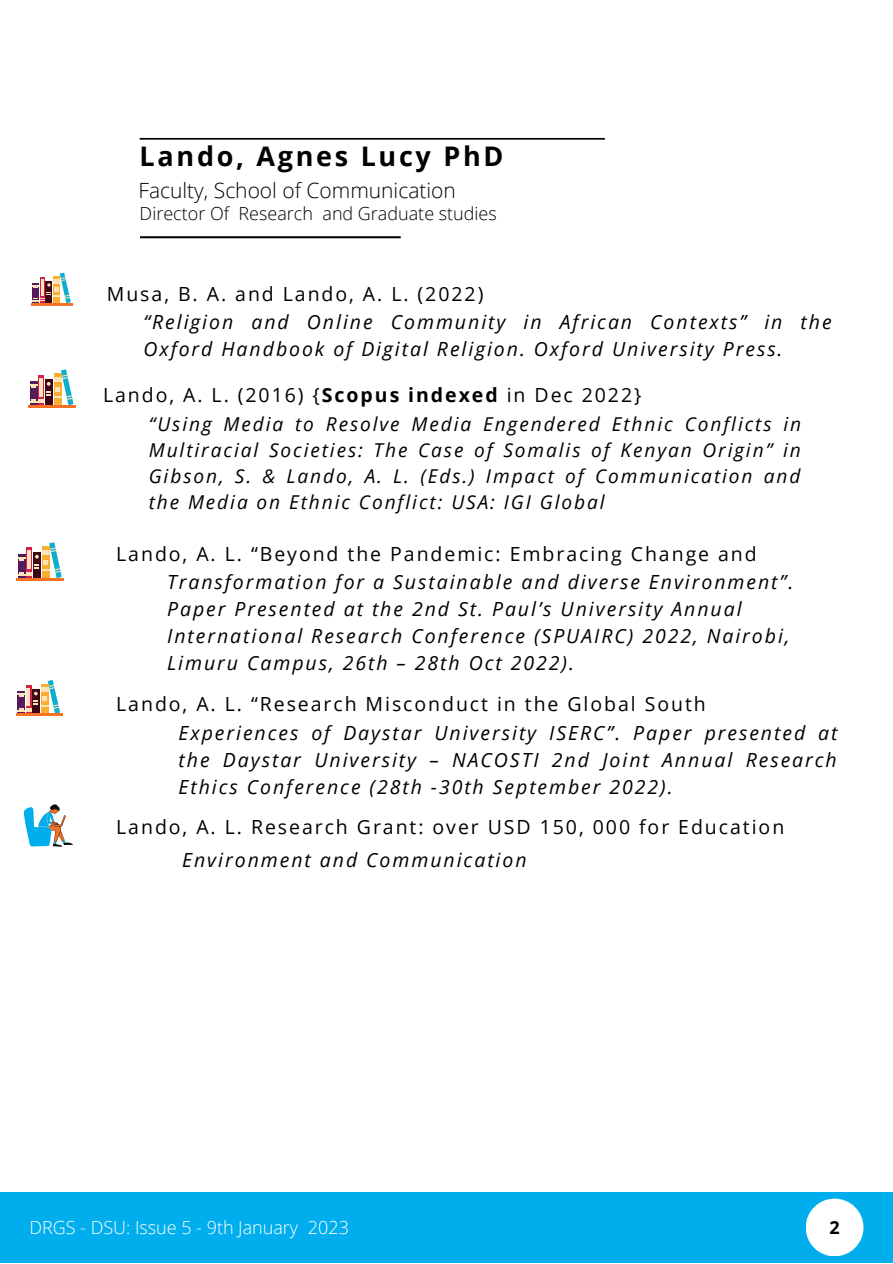
<style>
.page{position:relative;width:893px;height:1264px;background:#fff}
.page>*{position:absolute;margin:0;border:0;box-sizing:border-box;transform-origin:0 0}
.t1{font:700 27px "Open Sans";letter-spacing:.1em;color:#000}
.t2{font:300 21px "Open Sans";color:#000}
.t3{font:italic 19.5px/27px "Open Sans";letter-spacing:.1em;color:#000}
.t4{font:19.5px "Open Sans";letter-spacing:.1em;color:#000}
.t5{font:italic 19.05px/25.8px "Open Sans";letter-spacing:.1em;color:#000;text-align:justify}
.t6{font:300 18px "Open Sans";color:#000}
.t7{font:300 18px "Open Sans";color:#fff}
.t8{font:700 18px "Open Sans";color:#000}
.s1{font-weight:700}
</style>
<div class="page">
<div style="left:0;top:1192px;width:892px;height:70px;background:#00aeee"></div>
<div style="left:805px;top:1198px;width:58px;height:58px;background:#fff;border-radius:50%"></div>
<svg style="left:140px;top:138px;width:465px;height:2px"></svg>
<svg style="left:140px;top:236px;width:260px;height:2px"></svg>
<svg style="left:32px;top:272px;width:39px;height:31px"></svg>
<hr style="left:31px;top:303px;width:42px;height:2px;background:#f47126">
<svg style="left:30px;top:369px;width:43px;height:36px"></svg>
<hr style="left:28px;top:405px;width:48px;height:2px;background:#f47126">
<svg style="left:18px;top:542px;width:44px;height:36px"></svg>
<hr style="left:17px;top:578px;width:47px;height:2px;background:#f47126">
<svg style="left:17px;top:680px;width:43px;height:33px"></svg>
<hr style="left:16px;top:713px;width:46px;height:3px;background:#f47126">
<svg style="left:24px;top:804px;width:49px;height:42px"></svg>
<h1 class="t1" style="left:140px;top:137px;width:365px">Lando, Agnes Lucy PhD</h1>
<p class="t2" style="left:138px;top:175px;width:319px">Faculty, School of Communication</p>
<p class="t6" style="left:140px;top:200px;width:358px">Director Of Research and Graduate studies</p>
<p class="t4" style="left:107px;top:280px;width:378px">Musa, B. A. and Lando, A. L. (2022)</p>
<p class="t3" style="left:143px;top:308px;width:689px">“Religion and Online Community in African Contexts” in the<br>Oxford Handbook of Digital Religion. Oxford University Press.</p>
<p class="t4" style="left:103px;top:381px;width:540px">Lando, A. L. (2016) {<span class="s1">Scopus indexed</span> in Dec 2022}</p>
<p class="t5" style="left:149px;top:411px;width:654px">“Using Media to Resolve Media Engendered Ethnic Conflicts in Multiracial Societies: The Case of Somalis of Kenyan Origin” in Gibson, S. &amp; Lando, A. L. (Eds.) Impact of Communication and the Media on Ethnic Conflict: USA: IGI Global</p>
<p class="t4" style="left:116px;top:539px;width:642px">Lando, A. L. “Beyond the Pandemic: Embracing Change and</p>
<p class="t3" style="left:167px;top:568px;width:627px">Transformation for a Sustainable and diverse Environment”.<br>Paper Presented at the 2nd St. Paul’s University Annual International Research Conference (SPUAIRC) 2022, Nairobi, Limuru Campus, 26th – 28th Oct 2022).</p>
<p class="t4" style="left:116px;top:690px;width:591px">Lando, A. L. “Research Misconduct in the Global South</p>
<p class="t3" style="left:178px;top:719px;width:660px;text-align:justify">Experiences of Daystar University ISERC”. Paper presented at the Daystar University – NACOSTI 2nd Joint Annual Research Ethics Conference (28th -30th September 2022).</p>
<p class="t4" style="left:116px;top:813px;width:669px">Lando, A. L. Research Grant: over USD 150, 000 for Education</p>
<p class="t3" style="left:182px;top:846px;width:346px">Environment and Communication</p>
<p class="t7" style="left:29px;top:1214px;width:321px">DRGS - DSU: Issue 5 - 9th January 2023</p>
<p class="t8" style="left:829px;top:1214px;width:12px">2</p>
</div>
